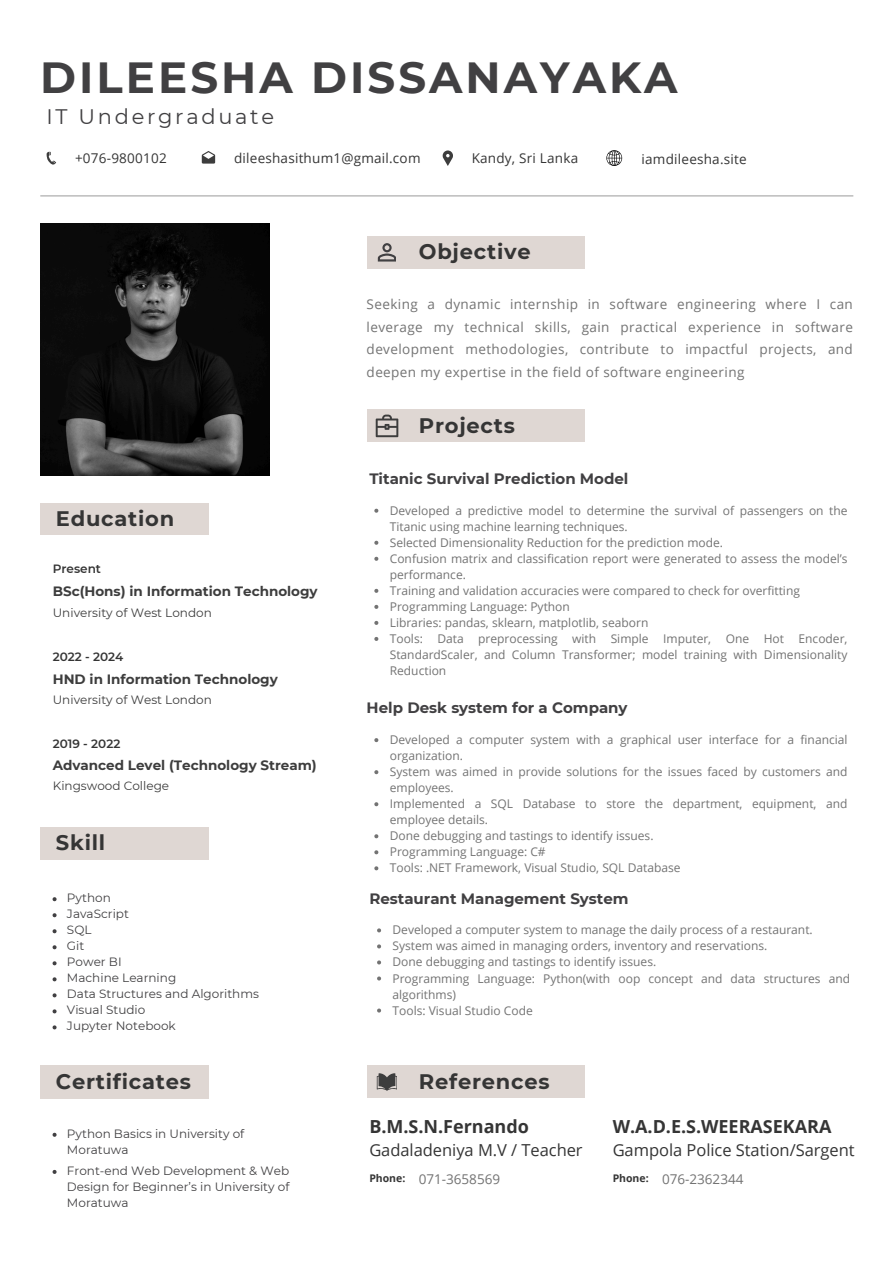
<style>
.page{position:relative;width:894px;height:1264px;background:#fff}
.page>*{position:absolute;margin:0;border:0;box-sizing:border-box;transform-origin:0 0}
.t1{font:700 43.5px "Montserrat";letter-spacing:.07em;color:#414042}
.t2{font:700 21px "Montserrat";letter-spacing:.035em;color:#353535}
.t3{font:21px "Montserrat";letter-spacing:.13em;color:#414042}
.t4{font:700 18px "Open Sans";color:#353535}
.t5{font:16.5px "Open Sans";letter-spacing:-.005em;color:#353535}
.t6{font:700 15px "Montserrat";color:#414042}
.t7{font:13.5px/22.5px "Open Sans";letter-spacing:.03em;color:#737373;text-align:justify}
.t8{font:700 13.5px "Montserrat";color:#3d3d3d}
.t9{font:13.5px "Open Sans";letter-spacing:.015em;color:#353535}
.t10{font:13.5px "Open Sans";color:#737373}
.t11{font:12px/16px "Open Sans";color:#737373}
.t12{font:12px/16px "Montserrat";color:#414042}
.t13{font:12px "Montserrat";color:#3d3d3d}
.t14{font:600 12px "Montserrat";color:#353535}
.t15{font:700 10.5px "Open Sans";color:#353535}
</style>
<div class="page">
<hr style="left:40px;top:195px;width:813px;height:1px;background:#a6a6a6">
<img style="left:40px;top:223px;width:230px;height:252px">
<div style="left:366px;top:236px;width:218px;height:33px;background:#dfd7d3"></div>
<div style="left:366px;top:409px;width:218px;height:33px;background:#dfd7d3"></div>
<div style="left:40px;top:503px;width:168px;height:31px;background:#dfd7d3"></div>
<div style="left:40px;top:827px;width:168px;height:33px;background:#dfd7d3"></div>
<div style="left:40px;top:1065px;width:168px;height:34px;background:#dfd7d3"></div>
<div style="left:366px;top:1065px;width:218px;height:33px;background:#dfd7d3"></div>
<svg style="left:378px;top:243px;width:18px;height:18px"></svg>
<svg style="left:376px;top:1073px;width:21px;height:17px"></svg>
<svg style="left:375px;top:414px;width:23px;height:23px"></svg>
<svg style="left:202px;top:151px;width:13px;height:13px"></svg>
<svg style="left:442px;top:150px;width:10px;height:16px"></svg>
<svg style="left:47px;top:152px;width:9px;height:13px"></svg>
<svg style="left:606px;top:150px;width:16px;height:16px"></svg>
<svg style="left:374px;top:508px;width:4px;height:4px"></svg>
<svg style="left:374px;top:540px;width:4px;height:5px"></svg>
<svg style="left:374px;top:557px;width:4px;height:4px"></svg>
<svg style="left:374px;top:589px;width:4px;height:4px"></svg>
<svg style="left:374px;top:605px;width:4px;height:4px"></svg>
<svg style="left:374px;top:621px;width:4px;height:4px"></svg>
<svg style="left:374px;top:637px;width:4px;height:4px"></svg>
<svg style="left:53px;top:897px;width:4px;height:4px"></svg>
<svg style="left:53px;top:913px;width:4px;height:4px"></svg>
<svg style="left:53px;top:929px;width:4px;height:4px"></svg>
<svg style="left:53px;top:945px;width:4px;height:4px"></svg>
<svg style="left:53px;top:961px;width:4px;height:4px"></svg>
<svg style="left:53px;top:977px;width:4px;height:4px"></svg>
<svg style="left:53px;top:993px;width:4px;height:4px"></svg>
<svg style="left:53px;top:1009px;width:4px;height:4px"></svg>
<svg style="left:53px;top:1025px;width:4px;height:4px"></svg>
<svg style="left:53px;top:1132px;width:4px;height:4px"></svg>
<svg style="left:53px;top:1169px;width:4px;height:4px"></svg>
<svg style="left:374px;top:738px;width:4px;height:4px"></svg>
<svg style="left:374px;top:770px;width:4px;height:4px"></svg>
<svg style="left:374px;top:802px;width:4px;height:4px"></svg>
<svg style="left:374px;top:834px;width:4px;height:4px"></svg>
<svg style="left:374px;top:850px;width:4px;height:4px"></svg>
<svg style="left:374px;top:866px;width:4px;height:4px"></svg>
<svg style="left:377px;top:928px;width:4px;height:4px"></svg>
<svg style="left:377px;top:944px;width:4px;height:4px"></svg>
<svg style="left:377px;top:960px;width:4px;height:4px"></svg>
<svg style="left:377px;top:976px;width:4px;height:4px"></svg>
<svg style="left:377px;top:1008px;width:4px;height:4px"></svg>
<p class="t1" style="left:40px;top:51px;width:638px">DILEESHA DISSANAYAKA</p>
<p class="t3" style="left:47px;top:103px;width:229px">IT Undergraduate</p>
<p class="t9" style="left:75px;top:148px;width:93px">+076-9800102</p>
<p class="t9" style="left:234px;top:148px;width:188px">dileeshasithum1@gmail.com</p>
<p class="t9" style="left:471px;top:148px;width:108px">Kandy, Sri Lanka</p>
<p class="t9" style="left:641px;top:150px;width:106px">iamdileesha.site</p>
<p class="t2" style="left:419px;top:239px;width:113px">Objective</p>
<h1 class="t7" style="left:366px;top:293px;width:487px">Seeking a dynamic internship in software engineering where I can leverage my technical skills, gain practical experience in software development methodologies, contribute to impactful projects, and deepen my expertise in the field of software engineering</h1>
<h2 class="t2" style="left:419px;top:412px;width:97px">Projects</h2>
<p class="t2" style="left:56px;top:506px;width:120px">Education</p>
<p class="t14" style="left:53px;top:561px;width:50px">Present</p>
<p class="t8" style="left:53px;top:583px;width:266px">BSc(Hons) in Information Technology</p>
<p class="t13" style="left:53px;top:605px;width:160px">University of West London</p>
<p class="t14" style="left:53px;top:649px;width:72px">2022 - 2024</p>
<p class="t8" style="left:53px;top:670px;width:226px">HND in Information Technology</p>
<p class="t13" style="left:53px;top:692px;width:160px">University of West London</p>
<p class="t14" style="left:53px;top:736px;width:69px">2019 - 2022</p>
<p class="t8" style="left:53px;top:757px;width:265px">Advanced Level (Technology Stream)</p>
<p class="t13" style="left:53px;top:778px;width:118px">Kingswood College</p>
<p class="t2" style="left:56px;top:830px;width:51px">Skill</p>
<h2 class="t12" style="left:67px;top:889px;width:45px">Python</h2>
<p class="t12" style="left:67px;top:905px;width:63px">JavaScript</p>
<p class="t12" style="left:67px;top:921px;width:26px">SQL</p>
<h2 class="t12" style="left:67px;top:938px;width:19px">Git</h2>
<p class="t12" style="left:67px;top:954px;width:56px">Power BI</p>
<p class="t12" style="left:67px;top:970px;width:111px">Machine Learning</p>
<p class="t12" style="left:67px;top:986px;width:193px">Data Structures and Algorithms</p>
<p class="t12" style="left:67px;top:1002px;width:80px">Visual Studio</p>
<p class="t12" style="left:67px;top:1018px;width:110px">Jupyter Notebook</p>
<h2 class="t6" style="left:369px;top:469px;width:260px">Titanic Survival Prediction Model</h2>
<p class="t11" style="left:389px;top:502px;width:459px">Developed a predictive model to determine the survival of passengers on the<br>Titanic using machine learning techniques.</p>
<p class="t11" style="left:389px;top:534px;width:335px">Selected Dimensionality Reduction for the prediction mode.</p>
<p class="t11" style="left:389px;top:550px;width:459px">Confusion matrix and classification report were generated to assess the model’s performance.</p>
<p class="t11" style="left:389px;top:582px;width:411px">Training and validation accuracies were compared to check for overfitting</p>
<p class="t11" style="left:389px;top:598px;width:181px">Programming Language: Python</p>
<p class="t11" style="left:389px;top:614px;width:260px">Libraries: pandas, sklearn, matplotlib, seaborn</p>
<p class="t11" style="left:389px;top:630px;width:459px;text-align:justify">Tools: Data preprocessing with Simple Imputer, One Hot Encoder, StandardScaler, and Column Transformer; model training with Dimensionality Reduction</p>
<p class="t6" style="left:366px;top:699px;width:262px">Help Desk system for a Company</p>
<p class="t11" style="left:389px;top:731px;width:459px">Developed a computer system with a graphical user interface for a financial organization.</p>
<p class="t11" style="left:389px;top:763px;width:459px">System was aimed in provide solutions for the issues faced by customers and employees.</p>
<p class="t11" style="left:389px;top:795px;width:459px">Implemented a SQL Database to store the department, equipment, and employee details.</p>
<p class="t11" style="left:389px;top:827px;width:265px">Done debugging and tastings to identify issues.</p>
<p class="t11" style="left:389px;top:843px;width:157px">Programming Language: C#</p>
<p class="t11" style="left:389px;top:859px;width:292px">Tools: .NET Framework, Visual Studio, SQL Database</p>
<h2 class="t6" style="left:369px;top:889px;width:261px">Restaurant Management System</h2>
<p class="t11" style="left:392px;top:921px;width:421px">Developed a computer system to manage the daily process of a restaurant.</p>
<p class="t11" style="left:392px;top:937px;width:376px">System was aimed in managing orders, inventory and reservations.</p>
<p class="t11" style="left:392px;top:953px;width:265px">Done debugging and tastings to identify issues.</p>
<h2 class="t11" style="left:392px;top:969px;width:459px">Programming Language: Python(with oop concept and data structures and algorithms)</h2>
<h5 class="t11" style="left:392px;top:1001px;width:142px">Tools: Visual Studio Code</h5>
<p class="t2" style="left:56px;top:1068px;width:136px">Certificates</p>
<p class="t2" style="left:419px;top:1068px;width:132px">References</p>
<p class="t12" style="left:67px;top:1125px;width:179px">Python Basics in University of<br>Moratuwa</p>
<p class="t12" style="left:67px;top:1162px;width:224px;text-align:justify">Front-end Web Development &amp; Web Design for Beginner’s in University of Moratuwa</p>
<p class="t4" style="left:369px;top:1114px;width:161px">B.M.S.N.Fernando</p>
<p class="t5" style="left:369px;top:1138px;width:215px">Gadaladeniya M.V / Teacher</p>
<p class="t15" style="left:369px;top:1170px;width:37px">Phone:</p>
<h3 class="t10" style="left:419px;top:1169px;width:83px">071-3658569</h3>
<p class="t4" style="left:612px;top:1114px;width:220px">W.A.D.E.S.WEERASEKARA</p>
<p class="t5" style="left:612px;top:1138px;width:243px">Gampola Police Station/Sargent</p>
<p class="t15" style="left:612px;top:1170px;width:37px">Phone:</p>
<p class="t10" style="left:662px;top:1169px;width:83px">076-2362344</p>
</div>
